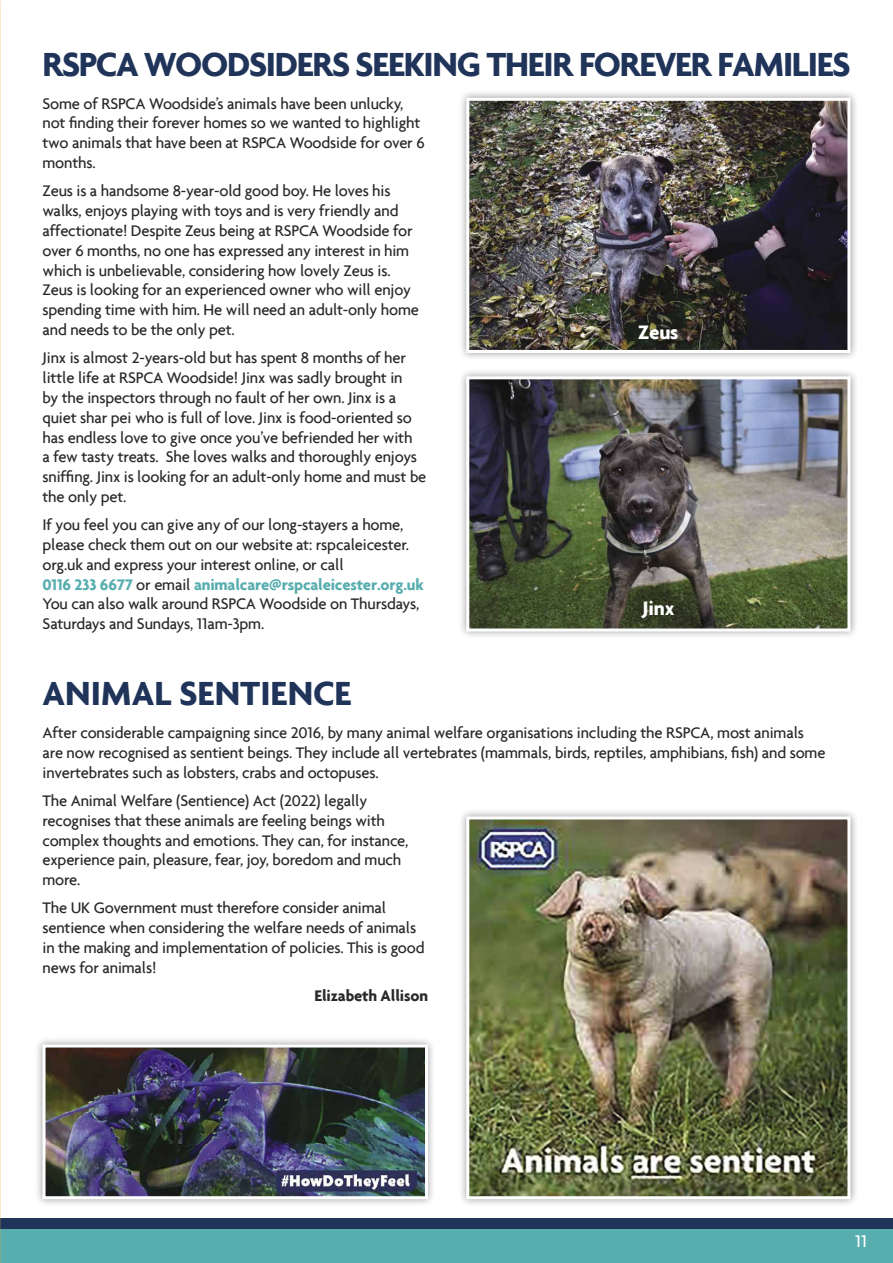
<style>
.page{position:relative;width:893px;height:1263px;background:#fff}
.page>*{position:absolute;margin:0;border:0;box-sizing:border-box;transform-origin:0 0}
.t1{font:700 36px "Agenda";letter-spacing:-.035em;color:#20345a}
.t2{font:700 36px "Agenda";color:#20345a}
.t3{font:700 21px "Agenda";letter-spacing:-.01em;color:#fff}
.t4{font:500 18px "Agenda";color:#fff}
.t5{font:500 16.5px/19.8px "Agenda";letter-spacing:-.01em;color:#292929}
.t6{font:700 16.5px "Agenda";letter-spacing:-.01em;color:#292929}
.s1{font-weight:700;color:#58adaf}
</style>
<div class="page">
<div style="left:0;top:1218px;width:893px;height:12px;background:#20345a"></div>
<div style="left:0;top:1229px;width:893px;height:34px;background:#58adaf"></div>
<img style="left:0;top:1051px;width:1px;height:212px">
<img style="left:0;top:601px;width:1px;height:251px">
<img style="left:0;top:448px;width:1px;height:209px">
<img style="left:0;top:175px;width:1px;height:325px">
<img style="left:0;top:0;width:1px;height:201px">
<img style="left:0;top:741px;width:1px;height:259px">
<div style="left:458px;top:90px;width:401px;height:271px;background:#000;opacity:.4"></div>
<img style="left:470px;top:102px;width:376px;height:247px">
<div style="left:466px;top:98px;width:384px;height:255px;border:3px solid #fff"></div>
<div style="left:458px;top:368px;width:401px;height:272px;background:#000;opacity:.4"></div>
<img style="left:470px;top:380px;width:376px;height:247px">
<div style="left:466px;top:376px;width:384px;height:255px;border:3px solid #fff"></div>
<div style="left:458px;top:808px;width:401px;height:399px;background:#000;opacity:.4"></div>
<img style="left:470px;top:820px;width:376px;height:375px">
<div style="left:466px;top:816px;width:384px;height:383px;border:3px solid #fff"></div>
<div style="left:34px;top:1036px;width:402px;height:171px;background:#000;opacity:.4"></div>
<img style="left:47px;top:1048px;width:377px;height:147px">
<div style="left:43px;top:1044px;width:385px;height:155px;border:3px solid #fff"></div>
<h1 class="t1" style="left:43px;top:43px;width:809px">RSPCA WOODSIDERS SEEKING THEIR FOREVER FAMILIES</h1>
<p class="t5" style="left:43px;top:93px;width:384px">Some of RSPCA Woodside’s animals have been unlucky, not finding their forever homes so we wanted to highlight two animals that have been at RSPCA Woodside for over 6 months.</p>
<p class="t5" style="left:43px;top:181px;width:378px">Zeus is a handsome 8-year-old good boy. He loves his walks, enjoys playing with toys and is very friendly and affectionate! Despite Zeus being at RSPCA Woodside for over 6 months, no one has expressed any interest in him which is unbelievable, considering how lovely Zeus is.<br>Zeus is looking for an experienced owner who will enjoy spending time with him. He will need an adult-only home and needs to be the only pet.</p>
<p class="t5" style="left:43px;top:348px;width:385px">Jinx is almost 2-years-old but has spent 8 months of her little life at RSPCA Woodside! Jinx was sadly brought in<br>by the inspectors through no fault of her own. Jinx is a quiet shar pei who is full of love. Jinx is food-oriented so has endless love to give once you’ve befriended her with<br>a few tasty treats. She loves walks and thoroughly enjoys sniffing. Jinx is looking for an adult-only home and must be the only pet.</p>
<p class="t5" style="left:43px;top:515px;width:383px">If you feel you can give any of our long-stayers a home, please check them out on our website at: rspcaleicester. org.uk and express your interest online, or call<br><span class="s1">0116 233 6677</span> or email <span class="s1">animalcare@rspcaleicester.org.uk </span>You can also walk around RSPCA Woodside on Thursdays, Saturdays and Sundays, 11am-3pm.</p>
<p class="t3" style="left:638px;top:319px;width:42px">Zeus</p>
<p class="t3" style="left:642px;top:595px;width:34px">Jinx</p>
<h1 class="t2" style="left:43px;top:672px;width:311px">ANIMAL SENTIENCE</h1>
<p class="t5" style="left:43px;top:722px;width:784px">After considerable campaigning since 2016, by many animal welfare organisations including the RSPCA, most animals are now recognised as sentient beings. They include all vertebrates (mammals, birds, reptiles, amphibians, fish) and some invertebrates such as lobsters, crabs and octopuses.</p>
<p class="t5" style="left:43px;top:790px;width:367px">The Animal Welfare (Sentience) Act (2022) legally recognises that these animals are feeling beings with complex thoughts and emotions. They can, for instance, experience pain, pleasure, fear, joy, boredom and much more.</p>
<p class="t5" style="left:43px;top:898px;width:384px">The UK Government must therefore consider animal sentience when considering the welfare needs of animals in the making and implementation of policies. This is good news for animals!</p>
<p class="t6" style="left:314px;top:986px;width:115px">Elizabeth Allison</p>
<p class="t4" style="left:855px;top:1230px;width:13px">11</p>
</div>
